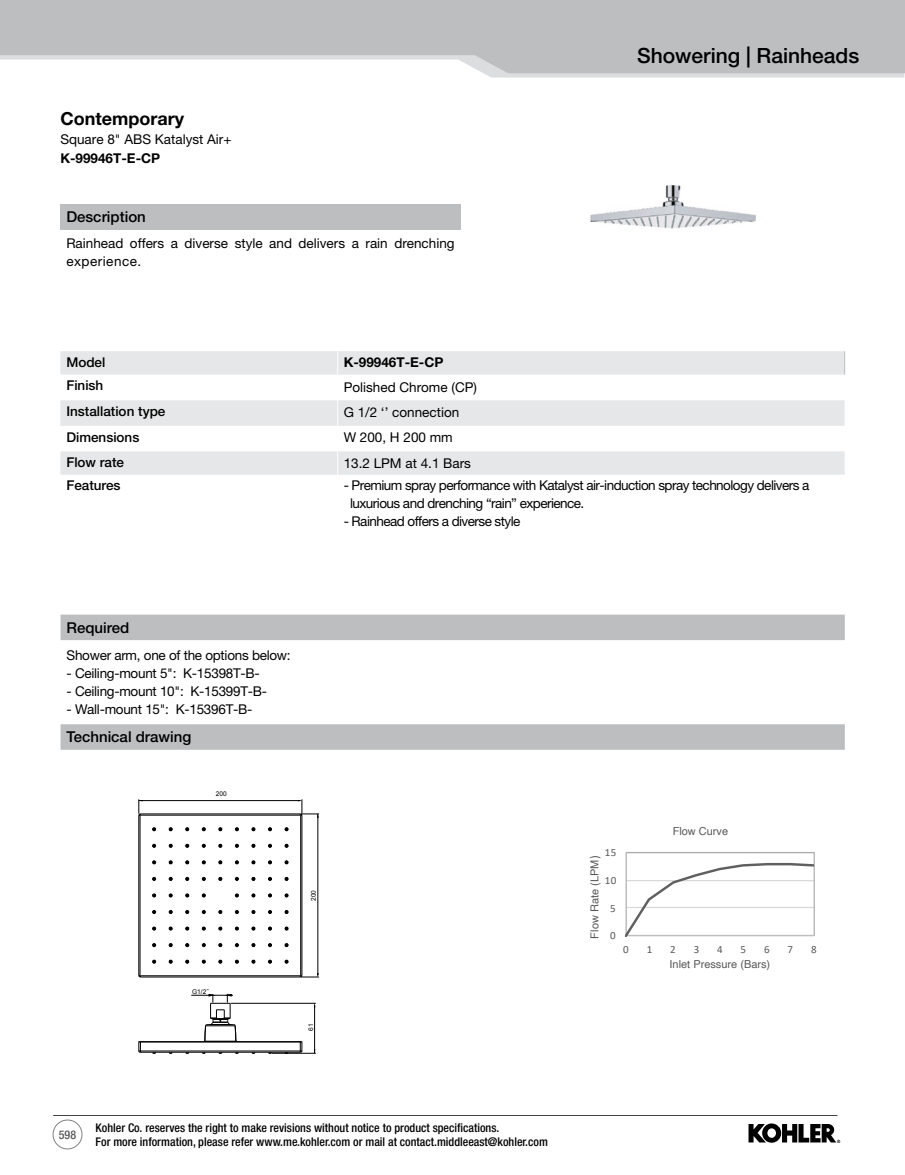
<style>
.page{position:relative;width:905px;height:1175px;background:#fff}
.page>*{position:absolute;margin:0;border:0;box-sizing:border-box;transform-origin:0 0}
.t1{font:500 21px "Helvetica Neue LT Pro";color:#000}
.t2{font:700 18px "Helvetica Neue LT Pro";color:#000}
.t3{font:500 15px "Helvetica Neue LT Pro";color:#000}
.t4{font:13.5px/25px "Helvetica Neue LT Pro";color:#000}
.t5{font:13.5px "Helvetica Neue LT Pro";letter-spacing:-.04em;color:#000}
.t6{font:13.5px "Helvetica Neue LT Pro";letter-spacing:-.02em;color:#000}
.t7{font:500 13.5px "Helvetica Neue LT Pro";color:#000}
.t8{font:500 condensed 12px/13.5px "Helvetica Neue LT Pro";color:#000}
.t9{font:500 condensed 12px "Helvetica Neue LT Pro";color:#58595b}
.t10{font:10.95px "Helvetica";color:#595959}
.t11{font:10.95px "Calibri";color:#595959}
.t12{font:6.6px "Arial";color:#000}
.s1{font-weight:700}
.s2{font-family:"Calibri";font-size:12.15px}
</style>
<div class="page">
<hr style="left:53px;top:1115px;width:784px;height:1px;background:#000">
<svg style="left:748px;top:1123px;width:92px;height:20px"></svg>
<div style="left:53px;top:1119px;width:29px;height:30px;border:1px solid #808285;border-radius:50%"></div>
<div style="left:60px;top:204px;width:400px;height:25px;background:#bcbec0"></div>
<div style="left:60px;top:351px;width:784px;height:23px;background:#e6e7e8"></div>
<svg style="left:60px;top:400px;width:784px;height:75px;fill:#e6e7e8"></svg>
<svg style="left:337px;top:351px;width:1px;height:124px"></svg>
<svg style="left:844px;top:351px;width:1px;height:23px"></svg>
<svg style="left:61px;top:614px;width:783px;height:135px"></svg>
<hr style="left:140px;top:1052px;width:161px;height:1px;background:#000">
<hr style="left:139px;top:1050px;width:163px;height:1px;background:#000">
<hr style="left:139px;top:1041px;width:162px;height:1px;background:#000">
<hr style="left:138px;top:815px;width:1px;height:160px;background:#000">
<hr style="left:140px;top:815px;width:1px;height:160px;background:#000">
<hr style="left:140px;top:976px;width:160px;height:1px;background:#000">
<hr style="left:140px;top:975px;width:160px;height:1px;background:#000">
<hr style="left:300px;top:815px;width:1px;height:160px;background:#000">
<hr style="left:301px;top:815px;width:1px;height:160px;background:#000">
<hr style="left:140px;top:815px;width:160px;height:1px;background:#000">
<hr style="left:140px;top:813px;width:160px;height:1px;background:#000">
<svg style="left:138px;top:1041px;width:3px;height:11px"></svg>
<svg style="left:300px;top:1041px;width:2px;height:11px"></svg>
<hr style="left:272px;top:1053px;width:44px;height:1px;background:#000">
<hr style="left:231px;top:1003px;width:85px;height:1px;background:#000">
<hr style="left:314px;top:1005px;width:1px;height:48px;background:#000">
<svg style="left:138px;top:799px;width:5px;height:17px"></svg>
<svg style="left:300px;top:973px;width:19px;height:4px"></svg>
<svg style="left:298px;top:799px;width:21px;height:18px"></svg>
<hr style="left:139px;top:800px;width:161px;height:1px;background:#000">
<hr style="left:317px;top:814px;width:1px;height:161px;background:#000">
<svg style="left:152px;top:960px;width:4px;height:3px"></svg>
<svg style="left:152px;top:943px;width:4px;height:3px"></svg>
<svg style="left:152px;top:927px;width:4px;height:3px"></svg>
<svg style="left:152px;top:910px;width:4px;height:3px"></svg>
<svg style="left:185px;top:960px;width:4px;height:3px"></svg>
<svg style="left:185px;top:943px;width:4px;height:3px"></svg>
<svg style="left:185px;top:927px;width:4px;height:3px"></svg>
<svg style="left:185px;top:910px;width:4px;height:3px"></svg>
<svg style="left:152px;top:893px;width:4px;height:4px"></svg>
<svg style="left:152px;top:877px;width:4px;height:3px"></svg>
<svg style="left:152px;top:860px;width:4px;height:4px"></svg>
<svg style="left:169px;top:893px;width:3px;height:4px"></svg>
<svg style="left:169px;top:860px;width:3px;height:4px"></svg>
<svg style="left:152px;top:844px;width:4px;height:3px"></svg>
<svg style="left:152px;top:827px;width:4px;height:4px"></svg>
<svg style="left:169px;top:827px;width:3px;height:4px"></svg>
<svg style="left:185px;top:893px;width:4px;height:4px"></svg>
<svg style="left:185px;top:877px;width:4px;height:3px"></svg>
<svg style="left:185px;top:860px;width:4px;height:4px"></svg>
<svg style="left:202px;top:893px;width:3px;height:4px"></svg>
<svg style="left:202px;top:860px;width:3px;height:4px"></svg>
<svg style="left:185px;top:827px;width:4px;height:4px"></svg>
<svg style="left:202px;top:827px;width:3px;height:4px"></svg>
<svg style="left:185px;top:844px;width:4px;height:3px"></svg>
<svg style="left:268px;top:960px;width:4px;height:3px"></svg>
<svg style="left:268px;top:943px;width:4px;height:3px"></svg>
<svg style="left:268px;top:927px;width:4px;height:3px"></svg>
<svg style="left:268px;top:910px;width:4px;height:3px"></svg>
<svg style="left:219px;top:860px;width:3px;height:4px"></svg>
<svg style="left:252px;top:893px;width:3px;height:4px"></svg>
<svg style="left:235px;top:893px;width:3px;height:4px"></svg>
<svg style="left:252px;top:860px;width:3px;height:4px"></svg>
<svg style="left:235px;top:860px;width:3px;height:4px"></svg>
<svg style="left:219px;top:827px;width:3px;height:4px"></svg>
<svg style="left:235px;top:827px;width:3px;height:4px"></svg>
<svg style="left:252px;top:827px;width:3px;height:4px"></svg>
<svg style="left:268px;top:893px;width:4px;height:4px"></svg>
<svg style="left:268px;top:877px;width:4px;height:3px"></svg>
<svg style="left:268px;top:860px;width:4px;height:4px"></svg>
<svg style="left:285px;top:893px;width:3px;height:4px"></svg>
<svg style="left:285px;top:860px;width:3px;height:4px"></svg>
<svg style="left:268px;top:844px;width:4px;height:3px"></svg>
<svg style="left:268px;top:827px;width:4px;height:4px"></svg>
<svg style="left:285px;top:827px;width:3px;height:4px"></svg>
<hr style="left:191px;top:995px;width:42px;height:1px;background:#000">
<svg style="left:204px;top:993px;width:33px;height:48px"></svg>
<img style="left:590px;top:185px;width:166px;height:44px">
<div style="left:625px;top:852px;width:189px;height:84px;border:1px solid #afabab"></div>
<hr style="left:625px;top:852px;width:2px;height:83px;background:#bfbfbf">
<hr style="left:626px;top:935px;width:188px;height:1px;background:#bfbfbf">
<svg style="left:625px;top:861px;width:188px;height:75px"></svg>
<svg style="left:484px;top:73px;width:420px;height:5px;fill:#dcddde"></svg>
<svg style="left:0;top:0;width:904px;height:73px;fill:#bcbec0"></svg>
<p class="t2" style="left:60px;top:107px;width:125px">Contemporary</p>
<p class="t4" style="left:60px;top:129px;width:173px;line-height:19.2px">Square 8" ABS Katalyst Air+<br><span class="s1">K-99946T-E-CP</span></p>
<p class="t3" style="left:66px;top:208px;width:81px">Description</p>
<p class="t4" style="left:66px;top:234px;width:390px;line-height:18px">Rainhead offers a diverse style and delivers a rain drenching experience.</p>
<p class="t7" style="left:66px;top:354px;width:41px">Model</p>
<p class="t7" style="left:66px;top:377px;width:39px">Finish</p>
<p class="t7" style="left:66px;top:403px;width:101px">Installation type</p>
<p class="t7" style="left:66px;top:428px;width:75px">Dimensions</p>
<p class="t7" style="left:66px;top:454px;width:59px">Flow rate</p>
<p class="t4" style="left:343px;top:350px;width:135px"><span class="s1">K-99946T-E-CP<br></span>Polished Chrome (CP)<br>G 1/2 ‘’ connection<br>W 200, H 200 mm<br>13.2 LPM at 4.1 Bars</p>
<p class="t1" style="left:637px;top:43px;width:224px">Showering | Rainheads</p>
<p class="t7" style="left:66px;top:477px;width:56px">Features</p>
<p class="t5" style="left:343px;top:477px;width:467px">- Premium spray performance with Katalyst air-induction spray technology delivers a</p>
<p class="t5" style="left:350px;top:495px;width:236px">luxurious and drenching “rain” experience.</p>
<p class="t5" style="left:343px;top:513px;width:178px">- Rainhead offers a diverse style</p>
<p class="t3" style="left:67px;top:618px;width:64px">Required</p>
<p class="t6" style="left:67px;top:647px;width:226px">Shower arm, one of the options below:</p>
<p class="t6" style="left:67px;top:665px;width:195px">- Ceiling-mount 5": K-15398T-B-</p>
<p class="t6" style="left:67px;top:683px;width:202px">- Ceiling-mount 10": K-15399T-B-</p>
<p class="t6" style="left:67px;top:701px;width:187px">- Wall-mount 15": K-15396T-B-</p>
<p class="t3" style="left:67px;top:728px;width:126px">Technical drawing</p>
<p class="t12" style="left:216px;top:789px;width:12px">200</p>
<p class="t12" style="left:192px;top:987px;width:18px">G1/2˝</p>
<p class="t12" style="left:309px;top:900px;width:12px;rotate:-90deg">200</p>
<p class="t12" style="left:306px;top:1030px;width:9px;rotate:-90deg">61</p>
<p class="t9" style="left:59px;top:1127px;width:19px">598</p>
<p class="t8" style="left:96px;top:1120px;width:454px">Kohler Co. reserves the right to make revisions without notice to product specifications.<br>For more information, please refer www.me.kohler.com or mail at contact.middleeast@kohler.com</p>
<p class="t11" style="left:604px;top:844px;width:13px">15</p>
<p class="t10" style="left:586px;top:938px;width:84px;rotate:-90deg">Flow Rate (LPM<span class="s2">)</span></p>
<p class="t11" style="left:604px;top:872px;width:13px">10</p>
<p class="t11" style="left:610px;top:900px;width:7px">5</p>
<p class="t11" style="left:610px;top:927px;width:7px">0</p>
<p class="t10" style="left:672px;top:822px;width:57px">Flow Curve</p>
<p class="t11" style="left:623px;top:942px;width:7px">0</p>
<p class="t11" style="left:646px;top:942px;width:7px">1</p>
<p class="t11" style="left:670px;top:942px;width:7px">2</p>
<p class="t11" style="left:693px;top:942px;width:7px">3</p>
<p class="t11" style="left:717px;top:942px;width:7px">4</p>
<p class="t11" style="left:740px;top:942px;width:7px">5</p>
<p class="t11" style="left:764px;top:942px;width:7px">6</p>
<p class="t11" style="left:787px;top:942px;width:7px">7</p>
<p class="t11" style="left:811px;top:942px;width:7px">8</p>
<p class="t10" style="left:669px;top:955px;width:102px">Inlet Pressure (Bars)</p>
</div>
